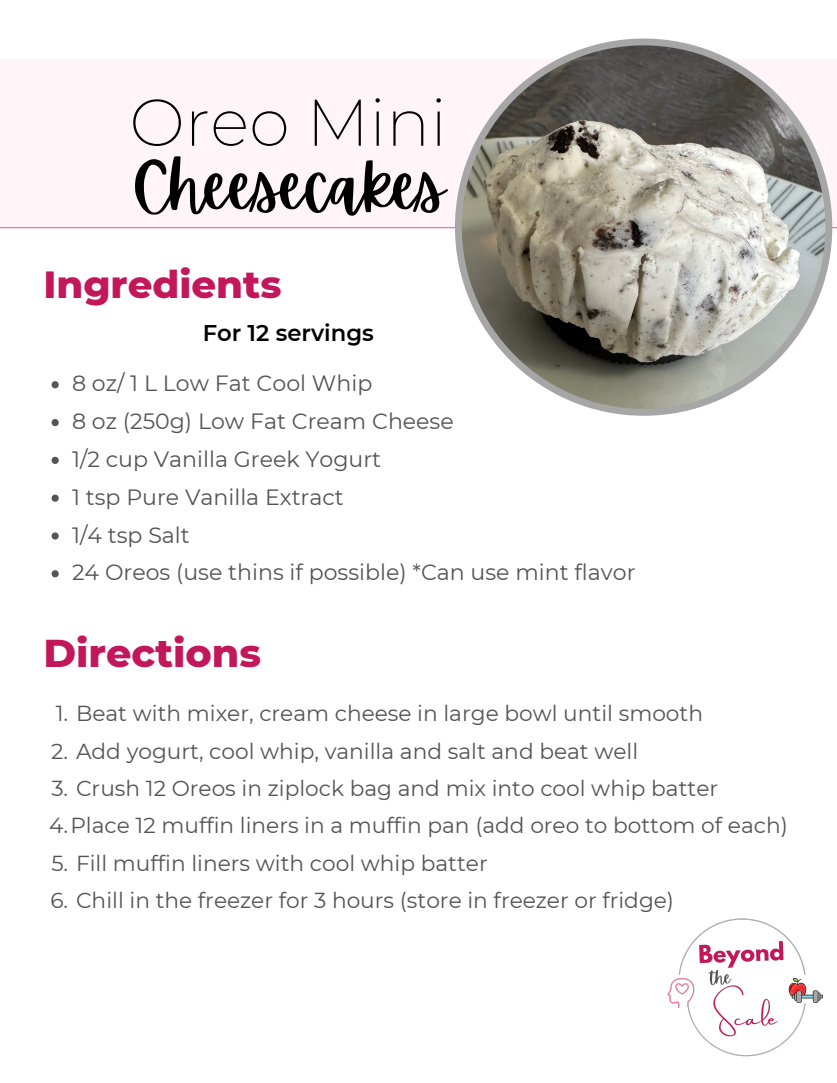
<style>
.page{position:relative;width:837px;height:1083px;background:#fff}
.page>*{position:absolute;margin:0;border:0;box-sizing:border-box;transform-origin:0 0}
.t1{font:65.89px "Apricots";color:#000}
.t2{font:200 65.89px "Montserrat";color:#000}
.t3{font:800 39.55px "Montserrat";color:#c2185b}
.t4{font:800 38.59px "Montserrat";color:#c2185b}
.t5{font:600 22.66px "Montserrat";color:#000}
.t6{font:22.05px "Montserrat";color:#545454}
.t7{font:21.7px "Montserrat";color:#545454}
</style>
<div class="page">
<div style="left:0;top:60px;width:837px;height:168px;background:#fff5f8"></div>
<hr style="left:0;top:227px;width:837px;height:1px;background:#e67c9f">
<svg style="left:455px;top:39px;width:377px;height:377px"></svg>
<img style="left:667px;top:918px;width:156px;height:139px">
<svg style="left:52px;top:381px;width:7px;height:7px"></svg>
<svg style="left:52px;top:419px;width:7px;height:7px"></svg>
<svg style="left:52px;top:457px;width:7px;height:7px"></svg>
<svg style="left:52px;top:495px;width:7px;height:7px"></svg>
<svg style="left:52px;top:532px;width:7px;height:7px"></svg>
<svg style="left:52px;top:570px;width:7px;height:7px"></svg>
<p class="t2" style="left:129px;top:82px;width:319px">Oreo Mini</p>
<p class="t1" style="left:132px;top:149px;width:314px">Cheesecakes</p>
<p class="t4" style="left:43px;top:261px;width:240px">Ingredients</p>
<p class="t5" style="left:203px;top:319px;width:173px">For 12 servings</p>
<p class="t6" style="left:72px;top:370px;width:302px">8 oz/ 1 L Low Fat Cool Whip</p>
<p class="t6" style="left:72px;top:408px;width:383px">8 oz (250g) Low Fat Cream Cheese</p>
<p class="t6" style="left:72px;top:446px;width:311px">1/2 cup Vanilla Greek Yogurt</p>
<p class="t6" style="left:72px;top:483px;width:273px">1 tsp Pure Vanilla Extract</p>
<p class="t6" style="left:72px;top:521px;width:119px">1/4 tsp Salt</p>
<p class="t6" style="left:72px;top:559px;width:565px">24 Oreos (use thins if possible) *Can use mint flavor</p>
<p class="t3" style="left:43px;top:629px;width:219px">Directions</p>
<p class="t7" style="left:56px;top:700px;width:649px">1. Beat with mixer, cream cheese in large bowl until smooth</p>
<p class="t7" style="left:51px;top:737px;width:588px">2. Add yogurt, cool whip, vanilla and salt and beat well</p>
<p class="t7" style="left:51px;top:775px;width:668px">3. Crush 12 Oreos in ziplock bag and mix into cool whip batter</p>
<p class="t7" style="left:49px;top:812px;width:740px">4.Place 12 muffin liners in a muffin pan (add oreo to bottom of each)</p>
<p class="t7" style="left:51px;top:850px;width:438px">5. Fill muffin liners with cool whip batter</p>
<p class="t7" style="left:50px;top:887px;width:625px">6. Chill in the freezer for 3 hours (store in freezer or fridge)</p>
</div>
